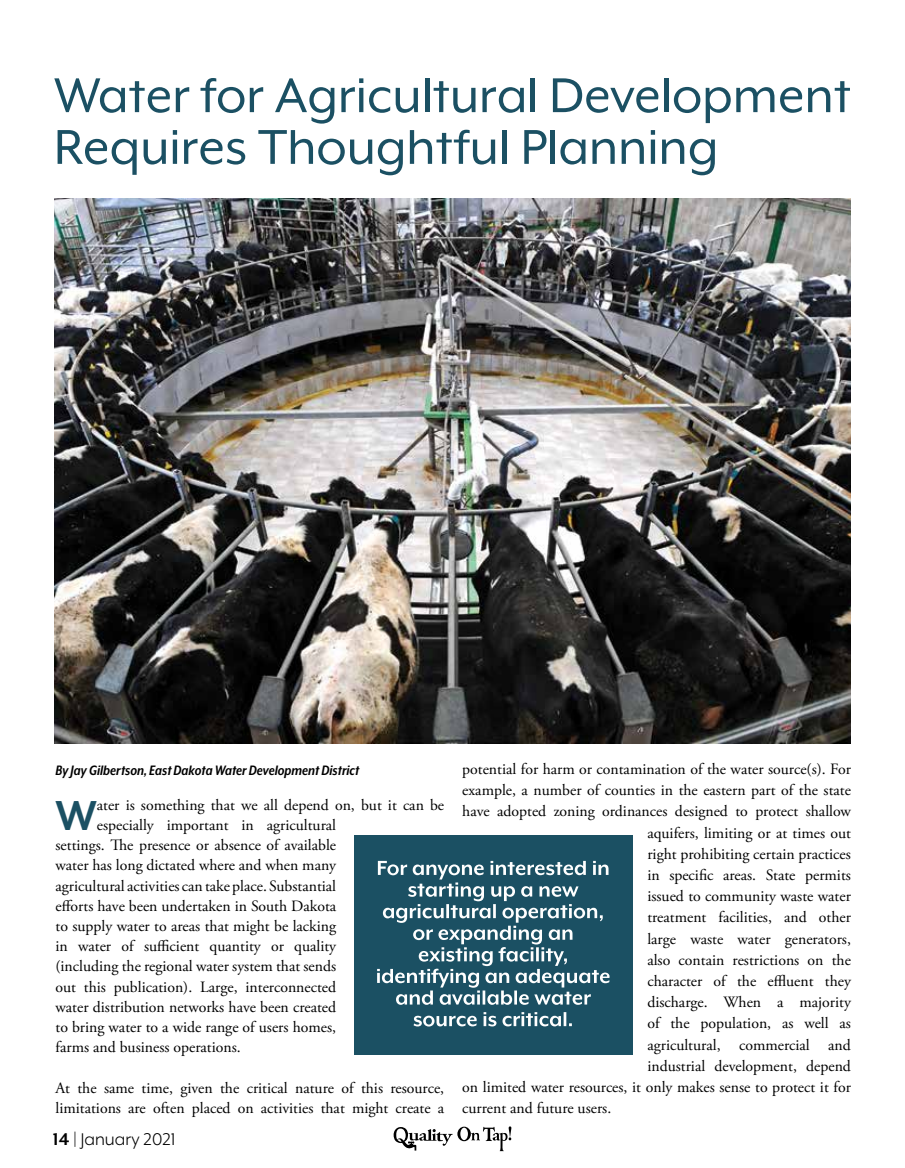
<style>
.page{position:relative;width:905px;height:1168px;background:#fff}
.page>*{position:absolute;margin:0;border:0;box-sizing:border-box;transform-origin:0 0}
.t1{font:56.25px/51.8px "Mr Eaves XL Mod OT";color:#1b5063}
.t2{font:700 48.3px "Mr Eaves XL Mod OT";color:#1b5063}
.t3{font:19.5px "Mr Eaves XL Mod OT";color:#000}
.t4{font:15.75px/20.2px "Adobe Garamond Pro";color:#000}
.t5{font:italic 700 15.75px "Mr Eaves XL Mod Nar OT";color:#000}
.s1{font-weight:700}
</style>
<div class="page">
<svg style="left:393px;top:1126px;width:118px;height:25px"></svg>
<img style="left:54px;top:199px;width:797px;height:544px">
<div style="left:354px;top:835px;width:278px;height:220px;background:#1b5063"></div>
<svg style="left:413px;top:1012px;width:159px;height:14px"></svg>
<svg style="left:377px;top:861px;width:232px;height:144px"></svg>
<h1 class="t1" style="left:54px;top:69px;width:798px">Water for Agricultural Development<br>Requires Thoughtful Planning</h1>
<p class="t5" style="left:56px;top:763px;width:305px">By Jay Gilbertson, East Dakota Water Development District</p>
<h2 class="t2" style="left:55px;top:791px;width:43px">W</h2>
<p class="t4" style="left:97px;top:796px;width:349px">ater is something that we all depend on, but it can be</p>
<p class="t4" style="left:97px;top:815px;width:241px">especially important in agricultural</p>
<p class="t4" style="left:56px;top:835px;width:282px">settings. The presence or absence of available</p>
<p class="t4" style="left:56px;top:856px;width:282px">water has long dictated where and when many</p>
<p class="t4" style="left:56px;top:876px;width:282px">agricultural activities can take place. Substantial</p>
<p class="t4" style="left:56px;top:896px;width:282px">efforts have been undertaken in South Dakota</p>
<p class="t4" style="left:56px;top:916px;width:282px">to supply water to areas that might be lacking</p>
<p class="t4" style="left:56px;top:936px;width:282px">in water of sufficient quantity or quality</p>
<p class="t4" style="left:56px;top:957px;width:282px">(including the regional water system that sends</p>
<p class="t4" style="left:56px;top:977px;width:282px">out this publication). Large, interconnected</p>
<p class="t4" style="left:56px;top:997px;width:282px">water distribution networks have been created</p>
<p class="t4" style="left:56px;top:1017px;width:282px">to bring water to a wide range of users homes,</p>
<p class="t4" style="left:56px;top:1038px;width:187px">farms and business operations.</p>
<p class="t4" style="left:56px;top:1078px;width:390px">At the same time, given the critical nature of this resource, limitations are often placed on activities that might create a</p>
<p class="t3" style="left:53px;top:1130px;width:124px"><span class="s1">14</span> | January 2021</p>
<p class="t4" style="left:462px;top:759px;width:390px">potential for harm or contamination of the water source(s). For</p>
<p class="t4" style="left:462px;top:781px;width:390px">example, a number of counties in the eastern part of the state</p>
<p class="t4" style="left:462px;top:802px;width:390px">have adopted zoning ordinances designed to protect shallow</p>
<p class="t4" style="left:647px;top:823px;width:205px">aquifers, limiting or at times out</p>
<p class="t4" style="left:647px;top:844px;width:205px">right prohibiting certain practices</p>
<p class="t4" style="left:647px;top:865px;width:205px">in specific areas. State permits</p>
<p class="t4" style="left:647px;top:887px;width:205px">issued to community waste water</p>
<p class="t4" style="left:647px;top:908px;width:205px">treatment facilities, and other</p>
<p class="t4" style="left:647px;top:929px;width:205px">large waste water generators,</p>
<p class="t4" style="left:647px;top:950px;width:205px">also contain restrictions on the</p>
<p class="t4" style="left:647px;top:971px;width:205px">character of the effluent they</p>
<p class="t4" style="left:647px;top:993px;width:205px">discharge. When a majority</p>
<p class="t4" style="left:647px;top:1014px;width:205px">of the population, as well as</p>
<p class="t4" style="left:647px;top:1035px;width:205px">agricultural, commercial and</p>
<p class="t4" style="left:647px;top:1056px;width:205px">industrial development, depend</p>
<p class="t4" style="left:462px;top:1077px;width:390px">on limited water resources, it only makes sense to protect it for</p>
<p class="t4" style="left:462px;top:1099px;width:150px">current and future users.</p>
</div>
